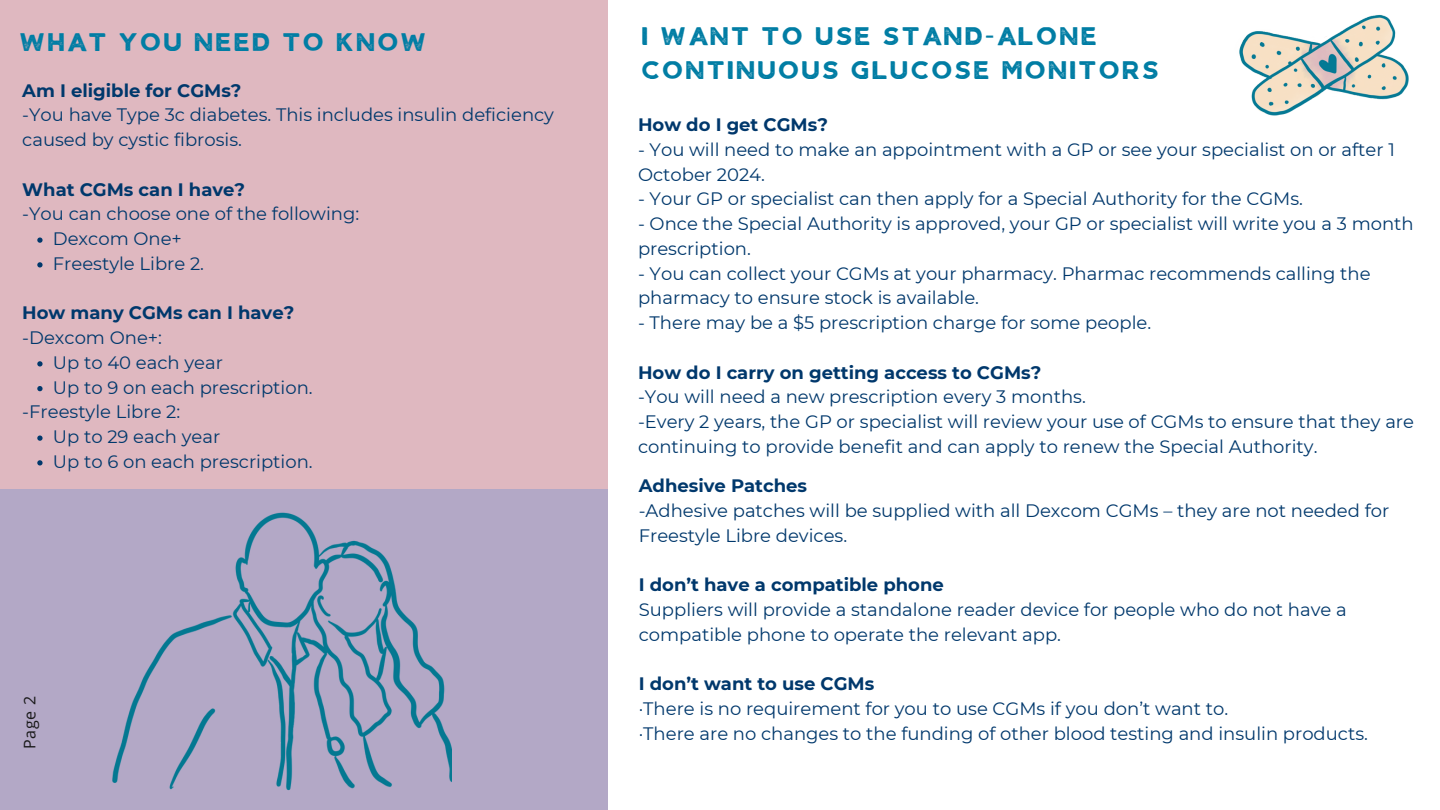
<style>
.page{position:relative;width:1440px;height:810px;background:#fff}
.page>*{position:absolute;margin:0;border:0;box-sizing:border-box;transform-origin:0 0}
.t1{font:33.5px/33.8px "Agroable Rough";color:#007da4}
.t2{font:18px/24.8px "Montserrat";color:#00386c}
.t3{font:700 18px/24.8px "Montserrat";color:#00386c}
.t4{font:16px "Open Sans";color:#191919}
.s1{font-weight:700}
.s2{font-weight:400}
</style>
<div class="page">
<div style="left:0;top:0;width:608px;height:810px;background:#dfb8c0"></div>
<div style="left:0;top:489px;width:607px;height:321px;background:#b3a8c6"></div>
<img style="left:1239px;top:14px;width:170px;height:102px">
<img style="left:112px;top:512px;width:340px;height:279px">
<svg style="left:37px;top:238px;width:6px;height:5px"></svg>
<svg style="left:37px;top:262px;width:6px;height:6px"></svg>
<svg style="left:37px;top:361px;width:6px;height:6px"></svg>
<svg style="left:37px;top:386px;width:6px;height:5px"></svg>
<svg style="left:37px;top:436px;width:6px;height:5px"></svg>
<svg style="left:37px;top:460px;width:6px;height:6px"></svg>
<p class="t1" style="left:21px;top:26px;width:410px">What you need to know</p>
<h2 class="t2" style="left:22px;top:78px;width:533px"><span class="s1">Am I eligible for CGMs?<br></span>-You have Type 3c diabetes. This includes insulin deficiency caused by cystic fibrosis.</h2>
<p class="t2" style="left:22px;top:177px;width:338px"><span class="s1">What CGMs can I have?<br></span>-You can choose one of the following:</p>
<p class="t2" style="left:53px;top:226px;width:131px">Dexcom One+</p>
<p class="t2" style="left:53px;top:251px;width:153px">Freestyle Libre 2.</p>
<h1 class="t3" style="left:22px;top:300px;width:274px">How many CGMs can I have? <span class="s2">-Dexcom One+:</span></h1>
<h2 class="t2" style="left:53px;top:350px;width:172px">Up to 40 each year</h2>
<h2 class="t2" style="left:53px;top:375px;width:261px">Up to 9 on each prescription.</h2>
<h2 class="t2" style="left:22px;top:399px;width:160px">-Freestyle Libre 2:</h2>
<h2 class="t2" style="left:53px;top:424px;width:169px">Up to 29 each year</h2>
<h2 class="t2" style="left:53px;top:449px;width:261px">Up to 6 on each prescription.</h2>
<p class="t4" style="left:18px;top:749px;width:55px;rotate:-90deg">Page 2</p>
<h2 class="t1" style="left:643px;top:20px;width:521px">I want to use stand-alone continuous glucose monitors</h2>
<h2 class="t3" style="left:638px;top:112px;width:191px">How do I get CGMs?</h2>
<h2 class="t2" style="left:638px;top:137px;width:758px">- You will need to make an appointment with a GP or see your specialist on or after 1<br>October 2024.</h2>
<h2 class="t2" style="left:638px;top:186px;width:667px">- Your GP or specialist can then apply for a Special Authority for the CGMs.</h2>
<h2 class="t2" style="left:638px;top:211px;width:777px">- Once the Special Authority is approved, your GP or specialist will write you a 3 month prescription.</h2>
<h2 class="t2" style="left:638px;top:261px;width:734px">- You can collect your CGMs at your pharmacy. Pharmac recommends calling the pharmacy to ensure stock is available.</h2>
<h2 class="t2" style="left:638px;top:310px;width:515px">- There may be a $5 prescription charge for some people.</h2>
<p class="t2" style="left:638px;top:360px;width:778px"><span class="s1">How do I carry on getting access to CGMs?<br></span>-You will need a new prescription every 3 months.<br>-Every 2 years, the GP or specialist will review your use of CGMs to ensure that they are continuing to provide benefit and can apply to renew the Special Authority.</p>
<h2 class="t2" style="left:639px;top:473px;width:752px"><span class="s1">Adhesive Patches<br></span>-Adhesive patches will be supplied with all Dexcom CGMs – they are not needed for<br>Freestyle Libre devices.</h2>
<p class="t2" style="left:639px;top:572px;width:709px"><span class="s1">I don’t have a compatible phone<br></span>Suppliers will provide a standalone reader device for people who do not have a compatible phone to operate the relevant app.</p>
<p class="t2" style="left:639px;top:671px;width:731px"><span class="s1">I don’t want to use CGMs<br></span>·There is no requirement for you to use CGMs if you don’t want to.<br>·There are no changes to the funding of other blood testing and insulin products.</p>
</div>
